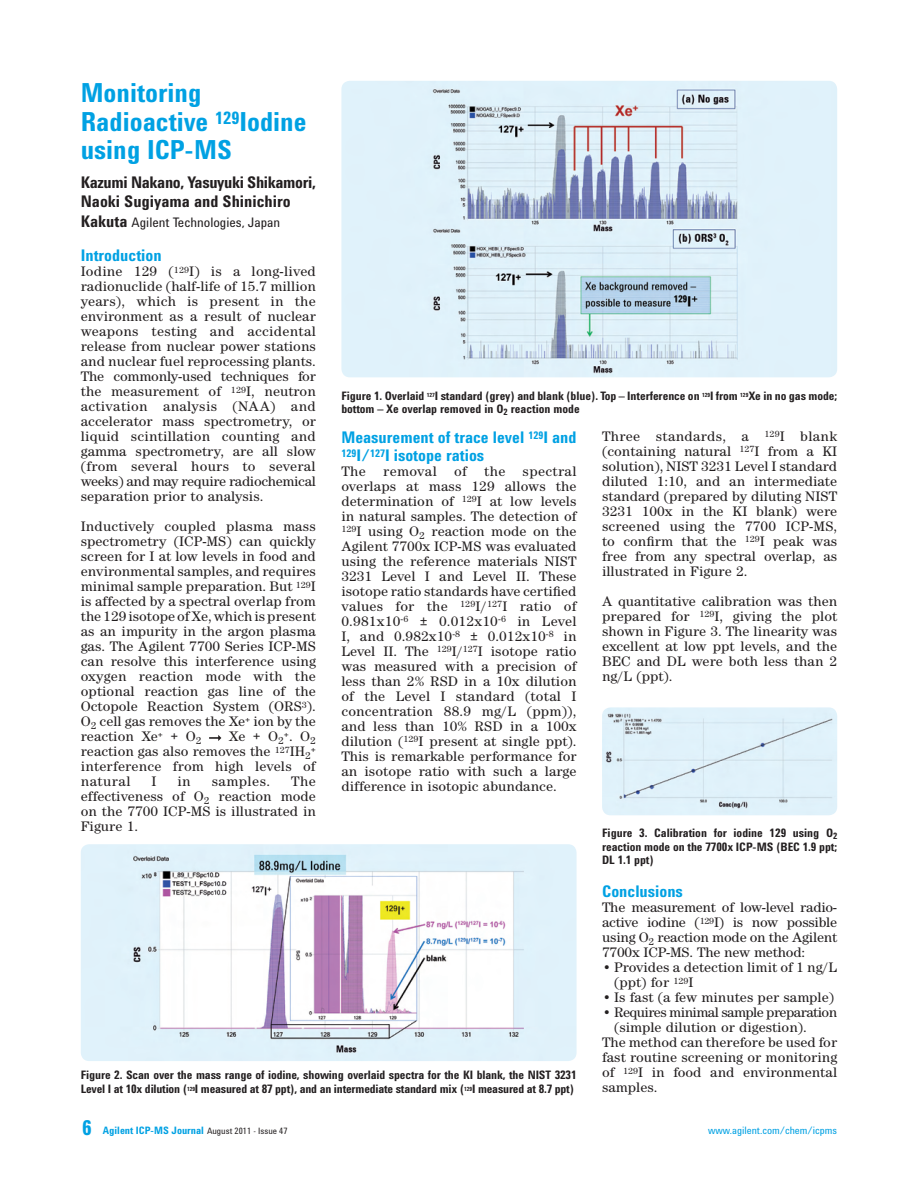
<style>
.page{position:relative;width:918px;height:1188px;background:#fff}
.page>*{position:absolute;margin:0;border:0;box-sizing:border-box;transform-origin:0 0}
.t1{font:700 27px/28.5px "Agilent Cond";color:#00a1e3}
.t2{font:700 16.5px/18px "Agilent Cond";color:#00a1e3}
.t3{font:700 16.5px/19.5px "Agilent Cond";letter-spacing:-.02em;color:#231f20}
.t4{font:14.25px/15px "Agilent Century ITC";color:#231f20;text-align:justify}
.t5{font:14.25px "Agilent Century ITC";letter-spacing:-.04em;color:#231f20}
.t6{font:14.25px "Agilent Century ITC";letter-spacing:.03em;color:#231f20}
.t7{font:13.5px "Agilent Cond";color:#231f20}
.t8{font:700 12px/13.5px "Agilent Cond";letter-spacing:-.005em;color:#231f20}
.t9{font:700 10.5px "Agilent Cond";color:#00a1e3}
.t10{font:10.5px "Agilent Cond";color:#00a1e3}
.t11{font:9.3px "Agilent Century ITC";color:#231f20}
.s1{font-weight:700;font-size:16.5px}
.s2{font-size:21px}
.s3{font-weight:400;font-size:9px;color:#231f20}
</style>
<div class="page">
<img style="left:81px;top:844px;width:496px;height:217px;border-radius:9px">
<img style="left:341px;top:81px;width:496px;height:296px;border-radius:9px">
<img style="left:602px;top:707px;width:235px;height:108px;border-radius:9px">
<svg style="left:209px;top:735px;width:12px;height:6px"></svg>
<h1 class="t1" style="left:81px;top:78px;width:227px">Monitoring<br>Radioactive <sup>129</sup>Iodine using ICP-MS</h1>
<p class="t3" style="left:81px;top:172px;width:237px">Kazumi Nakano, Yasuyuki Shikamori,<br>Naoki Sugiyama and Shinichiro</p>
<p class="t7" style="left:81px;top:214px;width:201px"><span class="s1">Kakuta</span> Agilent Technologies, Japan</p>
<p class="t2" style="left:81px;top:246px;width:82px">Introduction</p>
<p class="t4" style="left:81px;top:264px;width:237px">Iodine 129 (<sup>129</sup>I) is a long-lived radionuclide (half-life of 15.7 million years), which is present in the environment as a result of nuclear weapons testing and accidental release from nuclear power stations and nuclear fuel reprocessing plants.<br>The commonly-used techniques for the measurement of <sup>129</sup>I, neutron activation analysis (NAA) and accelerator mass spectrometry, or liquid scintillation counting and gamma spectrometry, are all slow (from several hours to several weeks) and may require radiochemical separation prior to analysis.</p>
<p class="t4" style="left:81px;top:519px;width:237px">Inductively coupled plasma mass spectrometry (ICP-MS) can quickly screen for I at low levels in food and environmental samples, and requires minimal sample preparation. But <sup>129</sup>I is affected by a spectral overlap from the 129 isotope of Xe, which is present as an impurity in the argon plasma gas. The Agilent 7700 Series ICP-MS can resolve this interference using oxygen reaction mode with the optional reaction gas line of the Octopole Reaction System (ORS<sup>3</sup>).<br>O<sub>2</sub> cell gas removes the Xe<sup>+</sup> ion by the reaction Xe<sup>+</sup> + O<sub>2</sub></p>
<p class="t8" style="left:341px;top:389px;width:497px">Figure 1. Overlaid <sup>127</sup>I standard (grey) and blank (blue). Top – Interference on <sup>129</sup>I from <sup>129</sup>Xe in no gas mode; bottom – Xe overlap removed in O<sub>2</sub> reaction mode</p>
<p class="t4" style="left:602px;top:428px;width:237px">Three standards, a <sup>129</sup>I blank (containing natural <sup>127</sup>I from a KI solution), NIST 3231 Level I standard diluted 1:10, and an intermediate standard (prepared by diluting NIST 3231 100x in the KI blank) were screened using the 7700 ICP-MS, to confirm that the <sup>129</sup>I peak was free from any spectral overlap, as illustrated in Figure 2.</p>
<p class="t4" style="left:602px;top:593px;width:237px">A quantitative calibration was then prepared for <sup>129</sup>I, giving the plot shown in Figure 3. The linearity was excellent at low ppt levels, and the BEC and DL were both less than 2 ng/L (ppt).</p>
<p class="t2" style="left:341px;top:428px;width:237px">Measurement of trace level <sup>129</sup>I and<br><sup>129</sup>I/<sup>127</sup>I isotope ratios</p>
<p class="t4" style="left:341px;top:464px;width:237px">The removal of the spectral overlaps at mass 129 allows the determination of <sup>129</sup>I at low levels in natural samples. The detection of <sup>129</sup>I using O<sub>2</sub> reaction mode on the Agilent 7700x ICP-MS was evaluated using the reference materials NIST 3231 Level I and Level II. These isotope ratio standards have certified values for the <sup>129</sup>I/<sup>127</sup>I ratio of 0.981x10<sup>-6</sup> ± 0.012x10<sup>-6</sup> in Level I, and 0.982x10<sup>-8</sup> ± 0.012x10<sup>-8</sup> in Level II. The <sup>129</sup>I/<sup>127</sup>I isotope ratio was measured with a precision of less than 2% RSD in a 10x dilution of the Level I standard (total I concentration 88.9 mg/L (ppm)), and less than 10% RSD in a 100x dilution (<sup>129</sup>I present at single ppt).<br>This is remarkable performance for an isotope ratio with such a large difference in isotopic abundance.</p>
<p class="t4" style="left:81px;top:729px;width:237px;text-indent:148px">Xe + O<sub>2</sub><sup>+</sup>. O<sub>2 </sub>reaction gas also removes the <sup>127</sup>IH<sub>2</sub></p>
<p class="t11" style="left:311px;top:744px;width:7px">+</p>
<p class="t4" style="left:81px;top:759px;width:237px">interference from high levels of natural</p>
<p class="t4" style="left:81px;top:774px;width:237px;text-indent:210px">The effectiveness of O<sub>2</sub> reaction mode on the 7700 ICP-MS is illustrated in Figure 1.</p>
<p class="t4" style="left:152px;top:774px;width:7px">I</p>
<p class="t4" style="left:177px;top:774px;width:15px">in</p>
<p class="t6" style="left:212px;top:773px;width:60px">samples.</p>
<p class="t8" style="left:602px;top:826px;width:237px;text-align:justify">Figure 3. Calibration for iodine 129 using O<sub>2 </sub>reaction mode on the 7700x ICP-MS (BEC 1.9 ppt; DL 1.1 ppt)</p>
<p class="t2" style="left:602px;top:882px;width:82px">Conclusions</p>
<p class="t4" style="left:602px;top:900px;width:237px">The measurement of low-level radio&shy;active iodine (<sup>129</sup>I) is now possible using O<sub>2</sub> reaction mode on the Agilent 7700x ICP-MS. The new method:</p>
<p class="t4" style="left:614px;top:960px;width:225px;text-indent:-12px">• Provides a detection limit of 1 ng/L (ppt) for <sup>129</sup>I</p>
<p class="t4" style="left:602px;top:990px;width:234px">• Is fast (a few minutes per sample)</p>
<p class="t5" style="left:602px;top:1004px;width:237px">• Requires minimal sample preparation</p>
<p class="t4" style="left:614px;top:1020px;width:194px">(simple dilution or digestion).</p>
<p class="t4" style="left:602px;top:1035px;width:237px">The method can therefore be used for</p>
<p class="t4" style="left:602px;top:1050px;width:237px">fast routine screening or monitoring</p>
<p class="t4" style="left:602px;top:1065px;width:237px">of <sup>129</sup>I in food and environmental</p>
<p class="t4" style="left:602px;top:1080px;width:57px">samples.</p>
<p class="t8" style="left:81px;top:1069px;width:497px">Figure 2. Scan over the mass range of iodine, showing overlaid spectra for the KI blank, the NIST 3231<br>Level I at 10x dilution (<sup>129</sup>I measured at 87 ppt), and an intermediate standard mix (<sup>129</sup>I measured at 8.7 ppt)</p>
<p class="t9" style="left:82px;top:1124px;width:207px"><span class="s2">6</span> Agilent ICP-MS Journal <span class="s3">August 2011 - Issue 47</span></p>
<p class="t10" style="left:708px;top:1124px;width:131px">www.agilent.com/chem/icpms</p>
</div>
